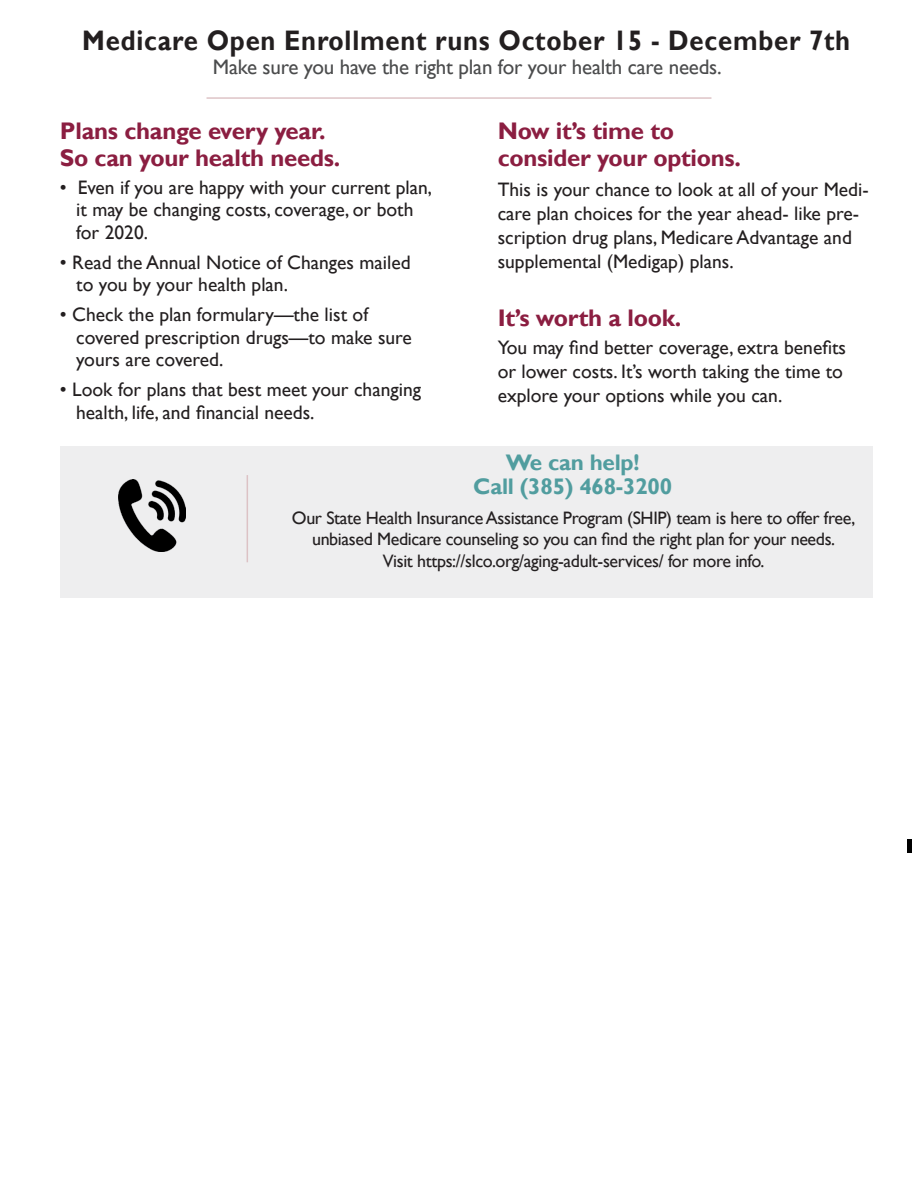
<style>
.page{position:relative;width:918px;height:1188px;background:#fff}
.page>*{position:absolute;margin:0;border:0;box-sizing:border-box;transform-origin:0 0}
.t1{font:700 28.2px "Gill Sans";letter-spacing:.03em;color:#231f20;scale:.91 1}
.t2{font:700 24px "Gill Sans";letter-spacing:-.01em;color:#8b1e41}
.t3{font:700 22.5px "Gill Sans";letter-spacing:-.01em;color:#519d9f}
.t4{font:21px "Gill Sans";letter-spacing:-.01em;color:#4b4c4d}
.t5{font:19.5px/24px "Gill Sans";color:#231f20}
.t6{font:18px/21px "Gill Sans";letter-spacing:-.02em;color:#231f20;text-align:center}
</style>
<div class="page">
<svg style="left:907px;top:840px;width:5px;height:13px"></svg>
<div style="left:60px;top:446px;width:813px;height:151px;background:#eeeeef"></div>
<hr style="left:207px;top:97px;width:504px;height:2px;background:#dcc0c3">
<hr style="left:247px;top:475px;width:1px;height:87px;background:#dcc0c3">
<img style="left:119px;top:480px;width:66px;height:72px">
<p class="t1" style="left:82px;top:24px;width:845px">Medicare Open Enrollment runs October 15 - December 7th</p>
<p class="t4" style="left:213px;top:55px;width:510px">Make sure you have the right plan for your health care needs.</p>
<p class="t2" style="left:60px;top:116px;width:267px">Plans change every year.</p>
<p class="t2" style="left:60px;top:143px;width:282px">So can your health needs.</p>
<p class="t5" style="left:60px;top:175px;width:374px">• Even if you are happy with your current plan,</p>
<p class="t5" style="left:76px;top:199px;width:339px;line-height:22.5px">it may be changing costs, coverage, or both for 2020.</p>
<p class="t5" style="left:60px;top:250px;width:352px">• Read the Annual Notice of Changes mailed</p>
<p class="t5" style="left:76px;top:273px;width:213px">to you by your health plan.</p>
<p class="t5" style="left:60px;top:303px;width:310px">• Check the plan formulary—the list of</p>
<p class="t5" style="left:76px;top:325px;width:337px">covered prescription drugs—to make sure</p>
<p class="t5" style="left:76px;top:348px;width:149px">yours are covered.</p>
<p class="t5" style="left:60px;top:378px;width:363px">• Look for plans that best meet your changing</p>
<p class="t5" style="left:76px;top:400px;width:240px">health, life, and financial needs.</p>
<p class="t2" style="left:498px;top:116px;width:178px">Now it’s time to</p>
<p class="t2" style="left:498px;top:143px;width:245px">consider your options.</p>
<p class="t5" style="left:498px;top:177px;width:373px">This is your chance to look at all of your Medi&shy;care plan choices for the year ahead- like pre&shy;scription drug plans, Medicare Advantage and supplemental (Medigap) plans.</p>
<p class="t2" style="left:498px;top:303px;width:185px">It’s worth a look.</p>
<p class="t5" style="left:498px;top:336px;width:350px">You may find better coverage, extra benefits or lower costs. It’s worth taking the time to explore your options while you can.</p>
<p class="t3" style="left:506px;top:449px;width:135px">We can help!</p>
<p class="t3" style="left:473px;top:473px;width:200px">Call (385) 468-3200</p>
<p class="t6" style="left:292px;top:508px;width:565px">Our State Health Insurance Assistance Program (SHIP) team is here to offer free, unbiased Medicare counseling so you can find the right plan for your needs.</p>
<p class="t6" style="left:383px;top:550px;width:383px">Visit https://slco.org/aging-adult-services/ for more info.</p>
</div>
